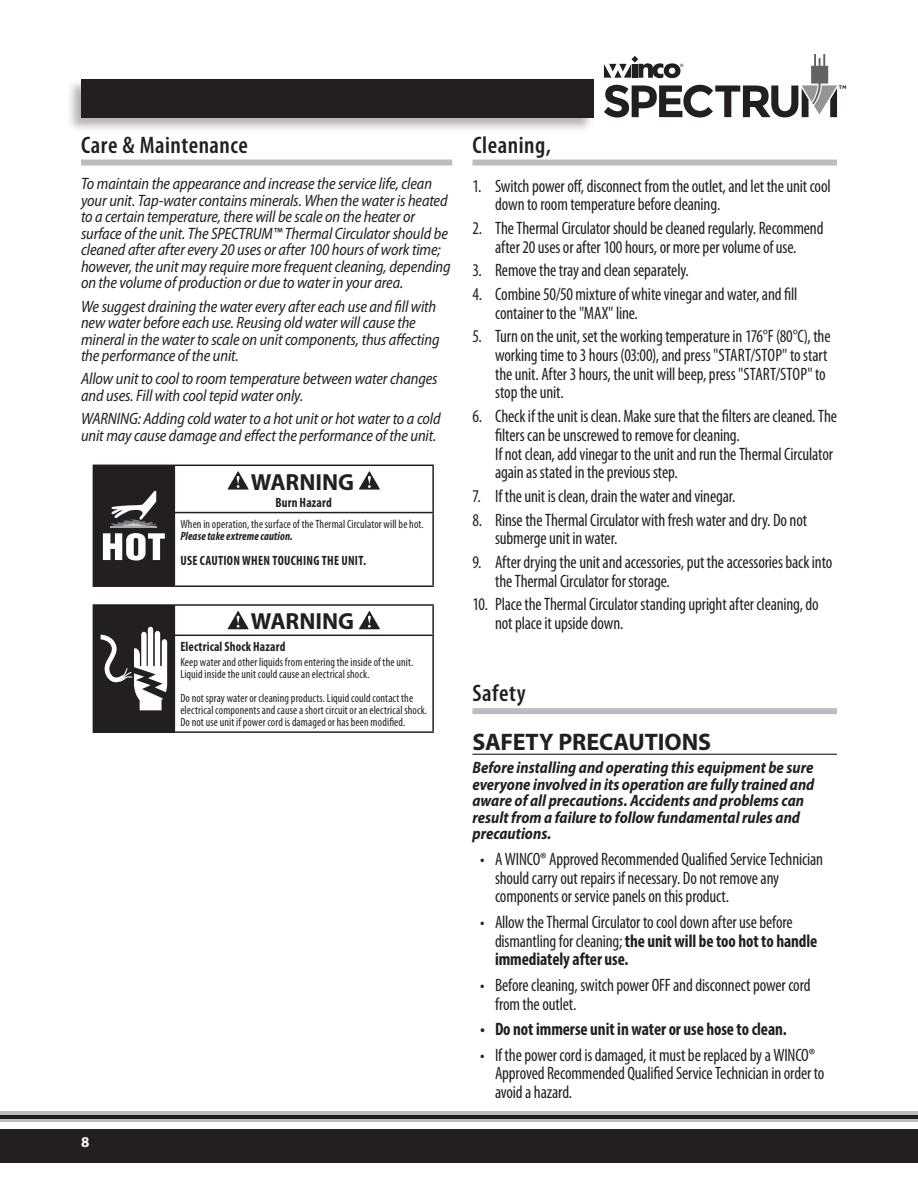
<style>
.page{position:relative;width:918px;height:1188px;background:#fff}
.page>*{position:absolute;margin:0;border:0;box-sizing:border-box;transform-origin:0 0}
.Column_Titles{font:600 condensed 24px "Myriad Pro";letter-spacing:.02em;color:#231f20}
.NOTE{font:700 24px "Myriad Pro";letter-spacing:-.005em;color:#231f20}
.Table_Text{font:700 23.4px "Myriad Pro";color:#231f20}
.t1{font:condensed 18px/18.8px "Myriad Pro";letter-spacing:-.01em;color:#231f20;scale:.95 1}
.t2{font:700 condensed 18px "Myriad Pro";letter-spacing:-.005em;color:#231f20;scale:.95 1}
.Basic_Copy__Bold_Italic{font:italic semi-condensed 16.5px/16.5px "Myriad Pro";letter-spacing:-.01em;color:#231f20;scale:.95 1}
.Basic_Copy__Bold_Italic-2{font:italic 700 semi-condensed 16.5px/16.5px "Myriad Pro";color:#231f20;scale:.95 1}
.t3{font:700 15px "Myriad Pro";color:#fff}
.Warning_Box_Text_Bold{font:700 condensed 13.5px "Myriad Pro";letter-spacing:.02em;color:#231f20;scale:.95 1}
.Warning_Box_Text{font:condensed 12px/12px "Myriad Pro";letter-spacing:.01em;color:#231f20;scale:.95 1}
.Warning_Box_Text_Bold_Italic{font:italic 700 condensed 12px "Myriad Pro";letter-spacing:.015em;color:#231f20;scale:.95 1}
.s1{font-weight:700}
</style>
<div class="page">
<div style="left:0;top:1129px;width:918px;height:34px;background:#231f20"></div>
<svg style="left:0;top:1111px;width:918px;height:11px;background:#a8a9ac"></svg>
<hr style="left:0;top:1115px;width:918px;height:3px;background:#231f20">
<div style="left:66px;top:78px;width:529px;height:54px;background:#231f20;opacity:.34"></div>
<div style="left:81px;top:79px;width:512px;height:39px;background:#231f20"></div>
<svg style="left:604px;top:54px;width:242px;height:64px"></svg>
<div style="left:81px;top:160px;width:371px;height:6px;background:#bcbdc0"></div>
<div style="left:472px;top:708px;width:365px;height:6px;background:#bcbdc0"></div>
<hr style="left:472px;top:754px;width:365px;height:1px;background:#231f20">
<div style="left:472px;top:160px;width:365px;height:6px;background:#bcbdc0"></div>
<div style="left:93px;top:605px;width:81px;height:127px;background:#231f20"></div>
<hr style="left:93px;top:604px;width:81px;height:2px;background:#231f20">
<hr style="left:174px;top:604px;width:260px;height:2px;background:#231f20">
<svg style="left:174px;top:606px;width:1px;height:29px"></svg>
<hr style="left:432px;top:606px;width:2px;height:29px;background:#231f20">
<hr style="left:174px;top:635px;width:260px;height:1px;background:#231f20">
<hr style="left:174px;top:636px;width:1px;height:95px;background:#231f20">
<hr style="left:432px;top:636px;width:2px;height:95px;background:#231f20">
<hr style="left:93px;top:731px;width:81px;height:2px;background:#231f20">
<hr style="left:174px;top:731px;width:260px;height:2px;background:#231f20">
<svg style="left:100px;top:626px;width:67px;height:84px"></svg>
<svg style="left:228px;top:611px;width:21px;height:18px"></svg>
<svg style="left:359px;top:611px;width:21px;height:18px"></svg>
<div style="left:93px;top:465px;width:81px;height:121px;background:#231f20"></div>
<hr style="left:174px;top:465px;width:260px;height:1px;background:#231f20">
<hr style="left:174px;top:466px;width:1px;height:46px;background:#231f20">
<hr style="left:432px;top:466px;width:2px;height:46px;background:#231f20">
<hr style="left:174px;top:512px;width:260px;height:1px;background:#231f20">
<hr style="left:174px;top:513px;width:1px;height:72px;background:#231f20">
<hr style="left:432px;top:513px;width:2px;height:72px;background:#231f20">
<hr style="left:93px;top:585px;width:81px;height:2px;background:#231f20">
<hr style="left:174px;top:585px;width:260px;height:2px;background:#231f20">
<hr style="left:111px;top:526px;width:46px;height:2px;background:#a8a9ad">
<svg style="left:111px;top:491px;width:46px;height:35px"></svg>
<svg style="left:103px;top:533px;width:62px;height:28px"></svg>
<svg style="left:228px;top:471px;width:21px;height:19px"></svg>
<svg style="left:359px;top:471px;width:21px;height:19px"></svg>
<p class="Column_Titles" style="left:472px;top:131px;width:80px">Cleaning,</p>
<p class="t1" style="left:495px;top:176px;width:355px;text-indent:-23px">1. Switch power off, disconnect from the outlet, and let the unit cool down to room temperature before cleaning.</p>
<p class="t1" style="left:472px;top:218px;width:371px;text-align:center">2. The Thermal Circulator should be cleaned regularly. Recommend after 20 uses or after 100 hours, or more per volume of use.</p>
<p class="t1" style="left:472px;top:261px;width:229px">3. Remove the tray and clean separately.</p>
<p class="t1" style="left:495px;top:284px;width:320px;text-indent:-23px">4. Combine 50/50 mixture of white vinegar and water, and fill container to the "MAX" line.</p>
<p class="t1" style="left:495px;top:327px;width:355px;text-indent:-23px">5. Turn on the unit, set the working temperature in 176°F (80°C), the working time to 3 hours (03:00), and press "START/STOP" to start the unit. After 3 hours, the unit will beep, press "START/STOP" to stop the unit.</p>
<p class="t1" style="left:495px;top:407px;width:361px;text-indent:-23px">6. Check if the unit is clean. Make sure that the filters are cleaned. The filters can be unscrewed to remove for cleaning.<br>If not clean, add vinegar to the unit and run the Thermal Circulator again as stated in the previous step.</p>
<p class="t1" style="left:473px;top:486px;width:278px">7. If the unit is clean, drain the water and vinegar.</p>
<p class="t1" style="left:495px;top:510px;width:330px;text-indent:-23px">8. Rinse the Thermal Circulator with fresh water and dry. Do not submerge unit in water.</p>
<p class="t1" style="left:495px;top:552px;width:356px;text-indent:-23px">9. After drying the unit and accessories, put the accessories back into the Thermal Circulator for storage.</p>
<p class="t1" style="left:473px;top:595px;width:366px">10. Place the Thermal Circulator standing upright after cleaning, do</p>
<p class="Column_Titles" style="left:81px;top:131px;width:168px">Care &amp; Maintenance</p>
<p class="Basic_Copy__Bold_Italic" style="left:81px;top:176px;width:391px">To maintain the appearance and increase the service life, clean your unit. Tap-water contains minerals. When the water is heated to a certain temperature, there will be scale on the heater or surface of the unit. The SPECTRUM™ Thermal Circulator should be cleaned after after every 20 uses or after 100 hours of work time; however, the unit may require more frequent cleaning, depending on the volume of production or due to water in your area.</p>
<p class="Basic_Copy__Bold_Italic" style="left:81px;top:298px;width:379px">We suggest draining the water every after each use and fill with new water before each use. Reusing old water will cause the mineral in the water to scale on unit components, thus affecting the performance of the unit.</p>
<p class="Basic_Copy__Bold_Italic" style="left:81px;top:371px;width:377px">Allow unit to cool to room temperature between water changes and uses. Fill with cool tepid water only.</p>
<p class="Basic_Copy__Bold_Italic" style="left:81px;top:411px;width:380px">WARNING: Adding cold water to a hot unit or hot water to a cold unit may cause damage and effect the performance of the unit.</p>
<p class="Table_Text" style="left:251px;top:466px;width:105px">WARNING</p>
<p class="Warning_Box_Text_Bold" style="left:276px;top:494px;width:61px">Burn Hazard</p>
<p class="Warning_Box_Text" style="left:180px;top:517px;width:258px">When in operation, the surface of the Thermal Circulator will be hot.</p>
<p class="Warning_Box_Text_Bold_Italic" style="left:180px;top:528px;width:120px">Please take extreme caution.</p>
<p class="Warning_Box_Text_Bold" style="left:180px;top:552px;width:197px">USE CAUTION WHEN TOUCHING THE UNIT.</p>
<p class="Table_Text" style="left:251px;top:606px;width:105px">WARNING</p>
<p class="t1" style="left:495px;top:613px;width:137px">not place it upside down.</p>
<p class="Warning_Box_Text_Bold" style="left:180px;top:638px;width:112px">Electrical Shock Hazard</p>
<p class="Warning_Box_Text" style="left:180px;top:656px;width:247px">Keep water and other liquids from entering the inside of the unit.<br>Liquid inside the unit could cause an electrical shock.</p>
<p class="Warning_Box_Text" style="left:180px;top:692px;width:261px">Do not spray water or cleaning products. Liquid could contact the electrical components and cause a short circuit or an electrical shock.<br>Do not use unit if power cord is damaged or has been modified.</p>
<p class="Column_Titles" style="left:472px;top:680px;width:55px">Safety</p>
<p class="NOTE" style="left:472px;top:726px;width:240px">SAFETY PRECAUTIONS</p>
<p class="Basic_Copy__Bold_Italic-2" style="left:472px;top:760px;width:361px">Before installing and operating this equipment be sure everyone involved in its operation are fully trained and aware of all precautions. Accidents and problems can result from a failure to follow fundamental rules and precautions.</p>
<p class="t1" style="left:495px;top:849px;width:347px;text-indent:-15px">• A WINCO® Approved Recommended Qualified Service Technician should carry out repairs if necessary. Do not remove any components or service panels on this product.</p>
<p class="t1" style="left:495px;top:912px;width:341px;text-indent:-15px">• Allow the Thermal Circulator to cool down after use before dismantling for cleaning; <span class="s1">the unit will be too hot to handle immediately after use.</span></p>
<p class="t1" style="left:495px;top:975px;width:334px;text-indent:-15px">• Before cleaning, switch power OFF and disconnect power cord from the outlet.</p>
<p class="t2" style="left:480px;top:1018px;width:324px">• Do not immerse unit in water or use hose to clean.</p>
<p class="t1" style="left:495px;top:1045px;width:348px;text-indent:-15px">• If the power cord is damaged, it must be replaced by a WINCO®<br>Approved Recommended Qualified Service Technician in order to avoid a hazard.</p>
<p class="t3" style="left:81px;top:1132px;width:10px">8</p>
</div>
